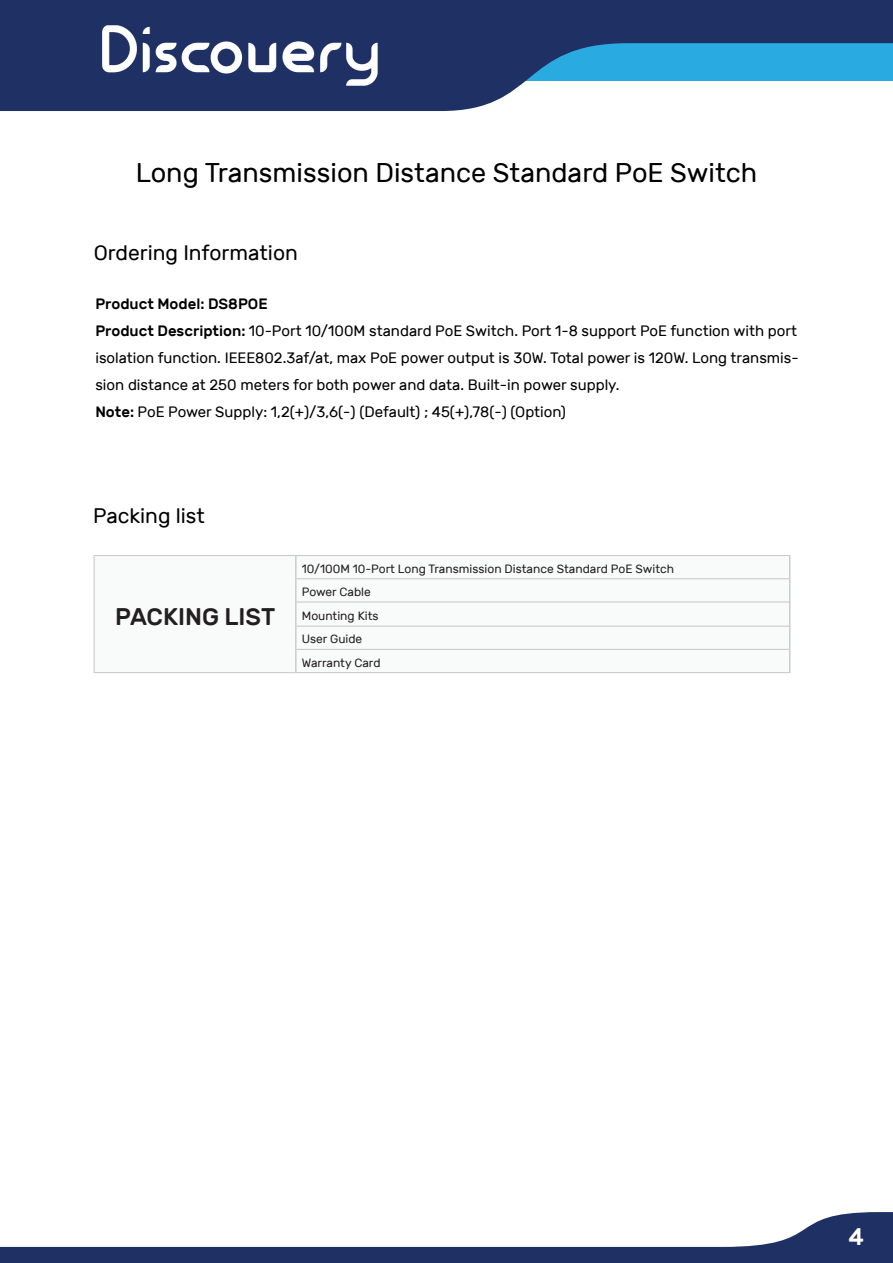
<style>
.page{position:relative;width:893px;height:1263px;background:#fff}
.page>*{position:absolute;margin:0;border:0;box-sizing:border-box;transform-origin:0 0}
.t1{font:27px "Rubik";color:#000}
.t2{font:500 24px "Rubik";color:#231f20}
.t3{font:500 24px "Rubik";color:#fff}
.t4{font:21px "Rubik";color:#000}
.t5{font:15px/27px "Rubik";color:#000}
.t6{font:12px/23.4px "Rubik";color:#231f20}
.s1{font-weight:500}
</style>
<div class="page">
<svg style="left:297px;top:579px;width:492px;height:70px"></svg>
<hr style="left:295px;top:556px;width:2px;height:23px;background:#cbcbca">
<hr style="left:295px;top:579px;width:2px;height:23px;background:#cbcbca">
<hr style="left:295px;top:602px;width:2px;height:24px;background:#cbcbca">
<hr style="left:295px;top:626px;width:2px;height:23px;background:#cbcbca">
<hr style="left:295px;top:649px;width:2px;height:23px;background:#cbcbca">
<svg style="left:789px;top:556px;width:1px;height:116px"></svg>
<hr style="left:94px;top:555px;width:202px;height:1px;background:#cbcbca">
<hr style="left:296px;top:555px;width:494px;height:1px;background:#cbcbca">
<hr style="left:297px;top:578px;width:492px;height:1px;background:#cbcbca">
<hr style="left:297px;top:601px;width:492px;height:1px;background:#cbcbca">
<hr style="left:297px;top:626px;width:492px;height:1px;background:#cbcbca">
<svg style="left:94px;top:556px;width:1px;height:116px"></svg>
<hr style="left:297px;top:649px;width:492px;height:1px;background:#cbcbca">
<hr style="left:94px;top:672px;width:202px;height:1px;background:#cbcbca">
<hr style="left:296px;top:672px;width:494px;height:1px;background:#cbcbca">
<svg style="left:0;top:0;width:893px;height:111px;background:#40618d"></svg>
<svg style="left:0;top:1212px;width:893px;height:51px"></svg>
<img style="left:102px;top:25px;width:276px;height:60px">
<h1 class="t1" style="left:136px;top:158px;width:623px">Long Transmission Distance Standard PoE Switch</h1>
<h3 class="t4" style="left:94px;top:241px;width:206px">Ordering Information</h3>
<p class="t5" style="left:95px;top:291px;width:705px"><span class="s1">Product Model: DS8POE<br>Product Description:</span> 10-Port 10/100M standard PoE Switch. Port 1-8 support PoE function with port isolation function. IEEE802.3af/at, max PoE power output is 30W. Total power is 120W. Long transmis&shy;sion distance at 250 meters for both power and data. Built-in power supply.<br><span class="s1">Note:</span> PoE Power Supply: 1,2(+)/3,6(-) (Default) ; 45(+),78(-) (Option)</p>
<h3 class="t4" style="left:93px;top:504px;width:113px">Packing list</h3>
<h2 class="t2" style="left:115px;top:603px;width:161px">PACKING LIST</h2>
<p class="t6" style="left:302px;top:557px;width:374px">10/100M 10-Port Long Transmission Distance Standard PoE Switch<br>Power Cable<br>Mounting Kits<br>User Guide<br>Warranty Card</p>
<h2 class="t3" style="left:848px;top:1223px;width:17px">4</h2>
</div>
